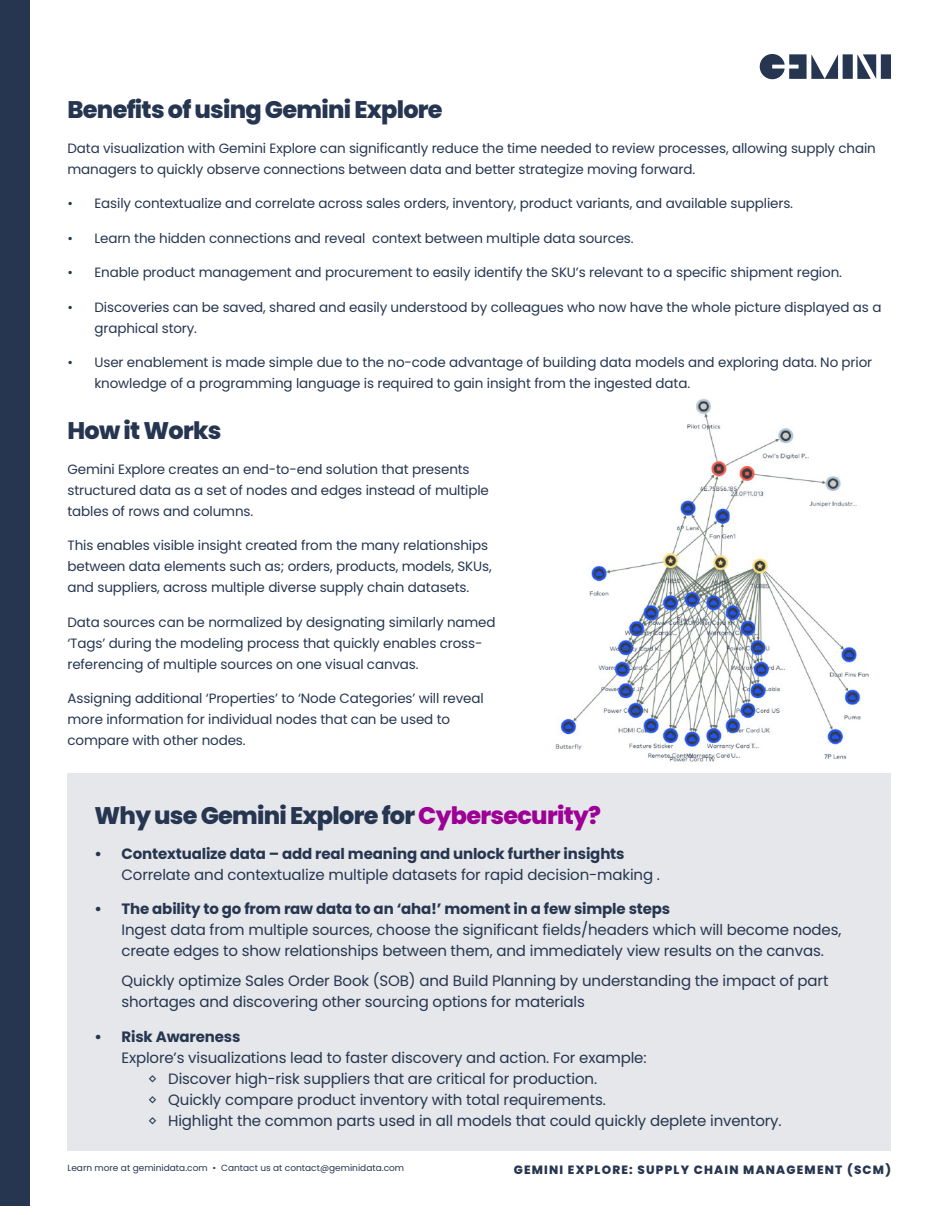
<style>
.page{position:relative;width:945px;height:1215px;background:#fff}
.page>*{position:absolute;margin:0;border:0;box-sizing:border-box;transform-origin:0 0}
.t1{font:800 24px "Poppins";letter-spacing:-.03em;color:#263650}
.t2{font:15px/21px "Poppins";letter-spacing:-.01em;color:#263650}
.t3{font:700 15px "Poppins";letter-spacing:-.01em;color:#263650}
.t4{font:13.5px/21px "Poppins";letter-spacing:-.01em;color:#263650}
.t5{font:800 12px "Poppins";letter-spacing:.1em;color:#263650}
.t6{font:9px "Poppins";color:#263650}
.s1{color:#9d0095}
.s2{font-weight:700}
</style>
<div class="page">
<div style="left:68px;top:774px;width:823px;height:377px;background:#e5e7ea"></div>
<div style="left:0;top:0;width:29px;height:1206px;background:#263650"></div>
<svg style="left:760px;top:54px;width:131px;height:25px"></svg>
<img style="left:555px;top:398px;width:314px;height:364px">
<p class="t1" style="left:68px;top:96px;width:377px">Benefits of using Gemini Explore</p>
<p class="t4" style="left:68px;top:137px;width:810px">Data visualization with Gemini Explore can significantly reduce the time needed to review processes, allowing supply chain managers to quickly observe connections between data and better strategize moving forward.</p>
<p class="t4" style="left:68px;top:193px;width:727px">• Easily contextualize and correlate across sales orders, inventory, product variants, and available suppliers.</p>
<p class="t4" style="left:68px;top:227px;width:568px">• Learn the hidden connections and reveal context between multiple data sources.</p>
<p class="t4" style="left:68px;top:262px;width:776px">• Enable product management and procurement to easily identify the SKU’s relevant to a specific shipment region.</p>
<p class="t4" style="left:94px;top:296px;width:788px;text-indent:-27px">• Discoveries can be saved, shared and easily understood by colleagues who now have the whole picture displayed as a graphical story.</p>
<p class="t4" style="left:94px;top:352px;width:779px;text-indent:-27px">• User enablement is made simple due to the no-code advantage of building data models and exploring data. No prior knowledge of a programming language is required to gain insight from the ingested data.</p>
<p class="t1" style="left:68px;top:417px;width:156px">How it Works</p>
<p class="t4" style="left:68px;top:458px;width:423px">Gemini Explore creates an end-to-end solution that presents structured data as a set of nodes and edges instead of multiple tables of rows and columns.</p>
<p class="t4" style="left:68px;top:535px;width:426px">This enables visible insight created from the many relationships between data elements such as; orders, products, models, SKUs, and suppliers, across multiple diverse supply chain datasets.</p>
<p class="t4" style="left:68px;top:611px;width:430px">Data sources can be normalized by designating similarly named ‘Tags’ during the modeling process that quickly enables cross&shy;referencing of multiple sources on one visual canvas.</p>
<p class="t4" style="left:68px;top:688px;width:418px">Assigning additional ‘Properties’ to ‘Node Categories’ will reveal more information for individual nodes that can be used to compare with other nodes.</p>
<p class="t1" style="left:94px;top:802px;width:508px">Why use Gemini Explore for <span class="s1">Cybersecurity?</span></p>
<p class="t2" style="left:122px;top:843px;width:540px;text-indent:-27px"><span class="s2">• Contextualize data – add real meaning and unlock further insights<br></span>Correlate and contextualize multiple datasets for rapid decision-making .</p>
<p class="t2" style="left:122px;top:899px;width:721px;text-indent:-27px"><span class="s2">• The ability to go from raw data to an ‘aha!’ moment in a few simple steps<br></span>Ingest data from multiple sources, choose the significant fields/headers which will become nodes, create edges to show relationships between them, and immediately view results on the canvas.</p>
<p class="t2" style="left:122px;top:971px;width:709px">Quickly optimize Sales Order Book (SOB) and Build Planning by understanding the impact of part shortages and discovering other sourcing options for materials</p>
<p class="t3" style="left:94px;top:1028px;width:148px">• Risk Awareness</p>
<p class="t2" style="left:122px;top:1047px;width:527px">Explore’s visualizations lead to faster discovery and action. For example:</p>
<p class="t2" style="left:148px;top:1068px;width:450px">◊ Discover high-risk suppliers that are critical for production.</p>
<p class="t2" style="left:148px;top:1089px;width:459px">◊ Quickly compare product inventory with total requirements.</p>
<p class="t2" style="left:148px;top:1110px;width:635px">◊ Highlight the common parts used in all models that could quickly deplete inventory.</p>
<p class="t6" style="left:68px;top:1163px;width:338px">Learn more at geminidata.com • Cantact us at contact@geminidata.com</p>
<p class="t5" style="left:514px;top:1163px;width:379px">GEMINI EXPLORE: SUPPLY CHAIN MANAGEMENT (SCM)</p>
</div>
